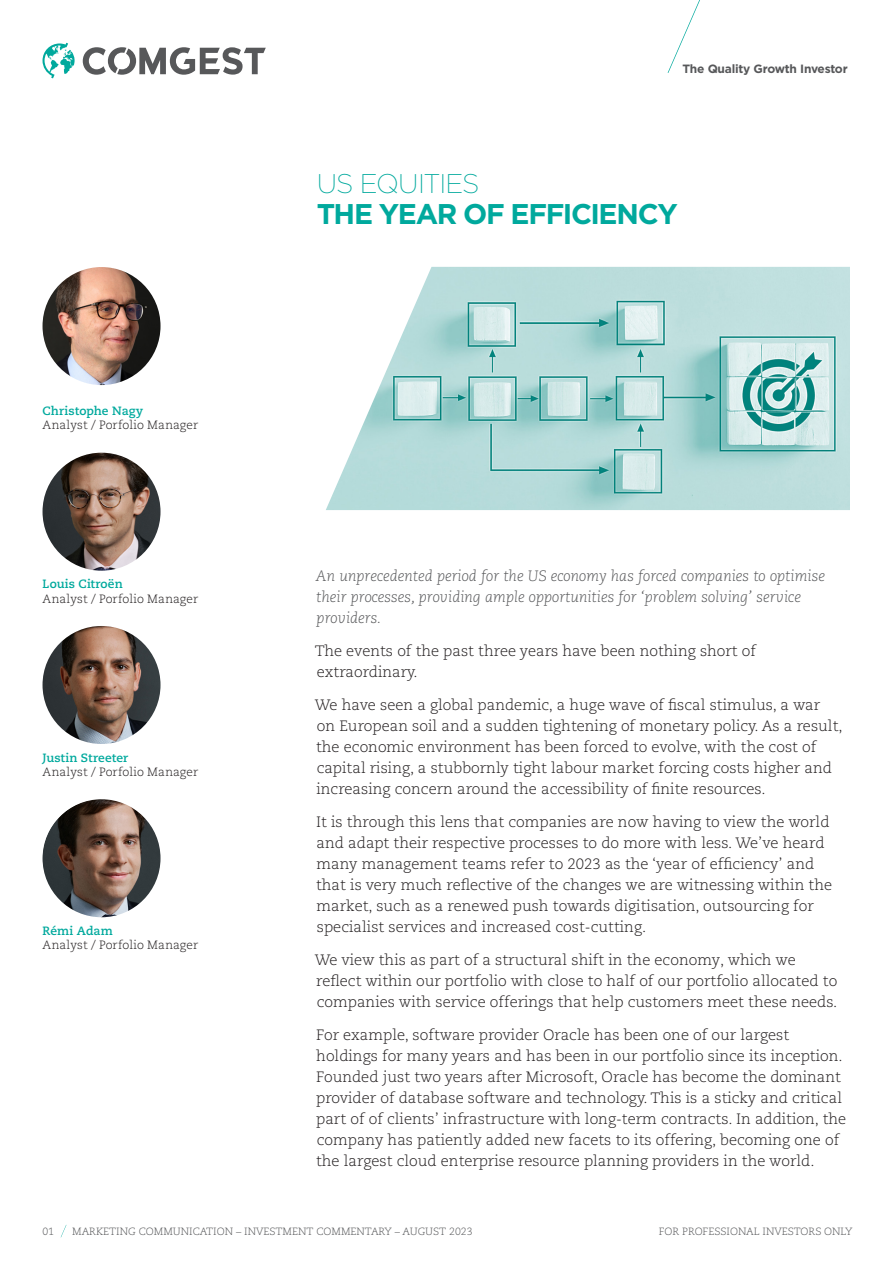
<style>
.page{position:relative;width:893px;height:1263px;background:#fff}
.page>*{position:absolute;margin:0;border:0;box-sizing:border-box;transform-origin:0 0}
.t1{font:700 28.5px "Gotham";letter-spacing:-.05em;color:#00a99d}
.t2{font:200 27px "Gotham";letter-spacing:-.035em;color:#00a99d}
.fließtext{font:300 15px/21px "Caecilia LT Pro 45";color:#231f20}
.fließtext-2{font:italic 300 15px/21px "Caecilia LT Pro 46";color:#57585a}
.t3{font:300 12px "Caecilia LT Pro 45";letter-spacing:.005em;color:#231f20}
.t4{font:700 12px "Caecilia LT Pro 75";letter-spacing:.01em;color:#00a99d}
.t5{font:700 12px "Gotham";letter-spacing:-.02em;color:#57585a}
.t6{font:300 10.5px "Caecilia LT Pro 45";color:#57585a}
</style>
<div class="page">
<svg style="left:668px;top:0;width:32px;height:73px"></svg>
<svg style="left:61px;top:1225px;width:5px;height:12px"></svg>
<svg style="left:83px;top:47px;width:183px;height:28px"></svg>
<svg style="left:43px;top:43px;width:32px;height:35px"></svg>
<img style="left:43px;top:267px;width:118px;height:118px;border-radius:59px">
<img style="left:43px;top:453px;width:118px;height:118px;border-radius:59px">
<img style="left:43px;top:626px;width:118px;height:118px;border-radius:59px">
<img style="left:43px;top:799px;width:118px;height:118px;border-radius:59px">
<img style="left:326px;top:267px;width:524px;height:243px">
<p class="t5" style="left:682px;top:61px;width:167px">The Quality Growth Investor</p>
<p class="t4" style="left:43px;top:403px;width:102px">Christophe Nagy</p>
<p class="t3" style="left:43px;top:417px;width:157px">Analyst / Porfolio Manager</p>
<p class="t4" style="left:43px;top:576px;width:82px">Louis Citroën</p>
<p class="t3" style="left:43px;top:591px;width:157px">Analyst / Porfolio Manager</p>
<p class="t4" style="left:43px;top:749px;width:87px">Justin Streeter</p>
<p class="t3" style="left:43px;top:764px;width:157px">Analyst / Porfolio Manager</p>
<p class="t4" style="left:43px;top:923px;width:72px">Rémi Adam</p>
<p class="t3" style="left:43px;top:937px;width:157px">Analyst / Porfolio Manager</p>
<p class="t2" style="left:317px;top:167px;width:164px">US EQUITIES</p>
<p class="t1" style="left:317px;top:195px;width:362px">THE YEAR OF EFFICIENCY</p>
<p class="fließtext-2" style="left:316px;top:566px;width:511px">An unprecedented period for the US economy has forced companies to optimise their processes, providing ample opportunities for ‘problem solving’ service providers.</p>
<p class="fließtext" style="left:315px;top:640px;width:443px">The events of the past three years have been nothing short of extraordinary.</p>
<p class="fließtext" style="left:315px;top:694px;width:529px">We have seen a global pandemic, a huge wave of fiscal stimulus, a war<br>on European soil and a sudden tightening of monetary policy. As a result, the economic environment has been forced to evolve, with the cost of capital rising, a stubbornly tight labour market forcing costs higher and increasing concern around the accessibility of finite resources.</p>
<p class="fließtext" style="left:316px;top:811px;width:518px">It is through this lens that companies are now having to view the world and adapt their respective processes to do more with less. We’ve heard many management teams refer to 2023 as the ‘year of efficiency’ and that is very much reflective of the changes we are witnessing within the market, such as a renewed push towards digitisation, outsourcing for specialist services and increased cost-cutting.</p>
<p class="fließtext" style="left:315px;top:949px;width:524px">We view this as part of a structural shift in the economy, which we reflect within our portfolio with close to half of our portfolio allocated to companies with service offerings that help customers meet these needs.</p>
<p class="fließtext" style="left:316px;top:1024px;width:532px">For example, software provider Oracle has been one of our largest holdings for many years and has been in our portfolio since its inception.<br>Founded just two years after Microsoft, Oracle has become the dominant provider of database software and technology. This is a sticky and critical part of of clients’ infrastructure with long-term contracts. In addition, the company has patiently added new facets to its offering, becoming one of the largest cloud enterprise resource planning providers in the world.</p>
<p class="t6" style="left:43px;top:1224px;width:13px">01</p>
<p class="t6" style="left:72px;top:1224px;width:402px">MARKETING COMMUNICATION – INVESTMENT COMMENTARY – AUGUST 2023</p>
<p class="t6" style="left:659px;top:1224px;width:195px">FOR PROFESSIONAL INVESTORS ONLY</p>
</div>
